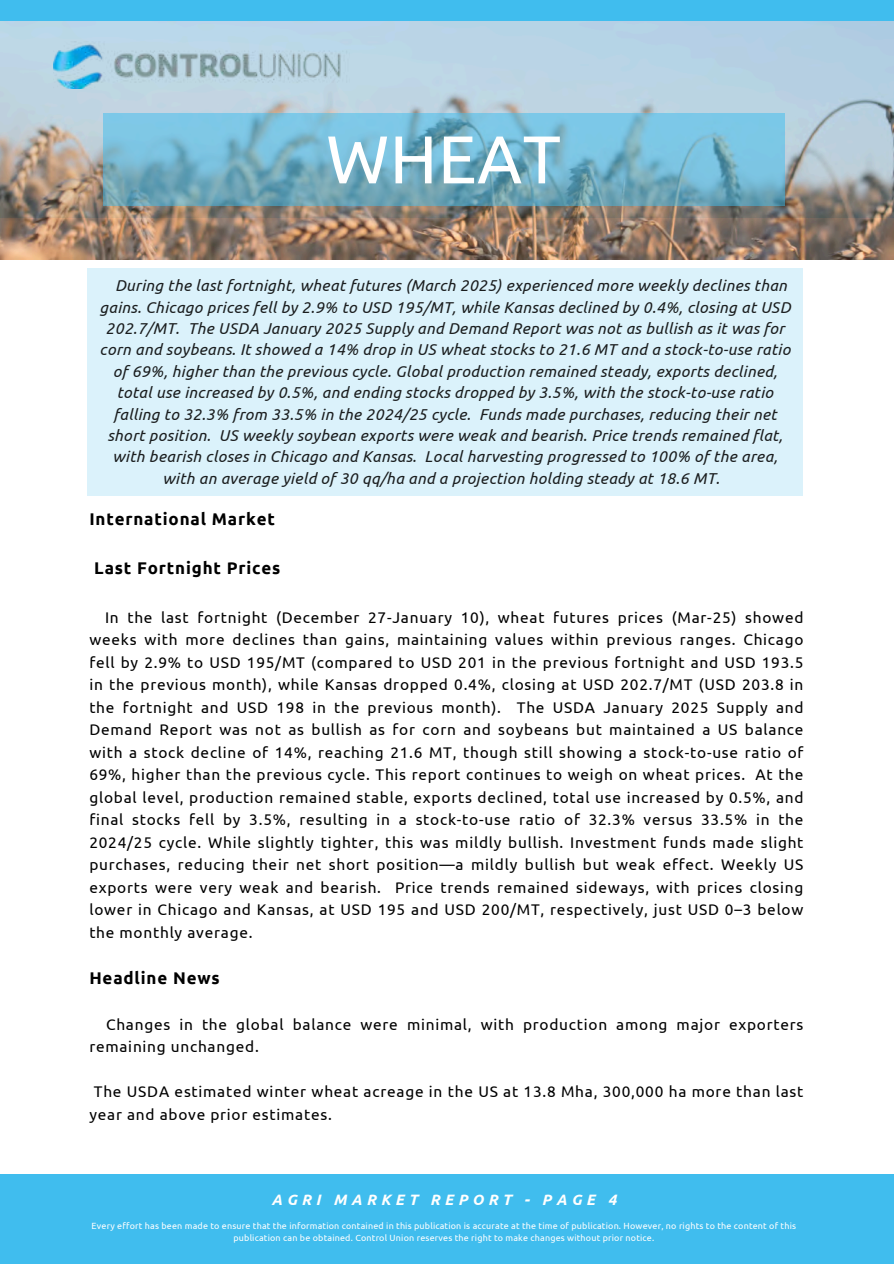
<style>
.page{position:relative;width:894px;height:1264px;background:#fff}
.page>*{position:absolute;margin:0;border:0;box-sizing:border-box;transform-origin:0 0}
.t1{font:67.5px "Ubuntu";letter-spacing:.01em;color:#fff}
.t2{font:700 16.95px "Ubuntu";letter-spacing:.05em;color:#000}
.t3{font:italic 15.75px "Ubuntu";letter-spacing:.02em;color:#000}
.t4{font:15.45px/22.5px "Ubuntu";letter-spacing:.05em;color:#000}
.t5{font:italic 700 15px "Ubuntu";letter-spacing:.3em;color:#fff}
.t6{font:9px/11.9px "Ubuntu";letter-spacing:.02em;color:#fff;text-align:center}
</style>
<div class="page">
<div style="left:0;top:0;width:893px;height:217px;background:#40bdee"></div>
<img style="left:0;top:21px;width:893px;height:239px">
<svg style="left:103px;top:113px;width:681px;height:92px;background:#73b3cb"></svg>
<img style="left:54px;top:42px;width:296px;height:47px">
<div style="left:0;top:1174px;width:893px;height:89px;background:#40bdee"></div>
<div style="left:88px;top:268px;width:714px;height:228px;background:#dbf2fb"></div>
<h1 class="t1" style="left:326px;top:120px;width:236px">WHEAT</h1>
<p class="t3" style="left:115px;top:276px;width:673px">During the last fortnight, wheat futures (March 2025) experienced more weekly declines than</p>
<p class="t3" style="left:99px;top:298px;width:692px">gains. Chicago prices fell by 2.9% to USD 195/MT, while Kansas declined by 0.4%, closing at USD</p>
<p class="t3" style="left:106px;top:319px;width:680px">202.7/MT. The USDA January 2025 Supply and Demand Report was not as bullish as it was for</p>
<p class="t3" style="left:99px;top:341px;width:692px">corn and soybeans. It showed a 14% drop in US wheat stocks to 21.6 MT and a stock-to-use ratio</p>
<p class="t3" style="left:113px;top:362px;width:666px">of 69%, higher than the previous cycle. Global production remained steady, exports declined,</p>
<p class="t3" style="left:117px;top:383px;width:658px">total use increased by 0.5%, and ending stocks dropped by 3.5%, with the stock-to-use ratio</p>
<p class="t3" style="left:113px;top:405px;width:664px">falling to 32.3% from 33.5% in the 2024/25 cycle. Funds made purchases, reducing their net</p>
<p class="t3" style="left:107px;top:426px;width:676px">short position. US weekly soybean exports were weak and bearish. Price trends remained flat,</p>
<p class="t3" style="left:112px;top:447px;width:666px">with bearish closes in Chicago and Kansas. Local harvesting progressed to 100% of the area,</p>
<p class="t3" style="left:162px;top:469px;width:558px">with an average yield of 30 qq/ha and a projection holding steady at 18.6 MT.</p>
<p class="t2" style="left:89px;top:509px;width:187px">International Market</p>
<p class="t2" style="left:94px;top:558px;width:188px">Last Fortnight Prices</p>
<p class="t4" style="left:89px;top:605px;width:715px;text-align:justify;text-indent:16px">In the last fortnight (December 27-January 10), wheat futures prices (Mar-25) showed weeks with more declines than gains, maintaining values within previous ranges. Chicago fell by 2.9% to USD 195/MT (compared to USD 201 in the previous fortnight and USD 193.5 in the previous month), while Kansas dropped 0.4%, closing at USD 202.7/MT (USD 203.8 in the fortnight and USD 198 in the previous month). The USDA January 2025 Supply and Demand Report was not as bullish as for corn and soybeans but maintained a US balance with a stock decline of 14%, reaching 21.6 MT, though still showing a stock-to-use ratio of 69%, higher than the previous cycle. This report continues to weigh on wheat prices. At the global level, production remained stable, exports declined, total use increased by 0.5%, and final stocks fell by 3.5%, resulting in a stock-to-use ratio of 32.3% versus 33.5% in the 2024/25 cycle. While slightly tighter, this was mildly bullish. Investment funds made slight purchases, reducing their net short position—a mildly bullish but weak effect. Weekly US exports were very weak and bearish. Price trends remained sideways, with prices closing lower in Chicago and Kansas, at USD 195 and USD 200/MT, respectively, just USD 0–3 below the monthly average.</p>
<p class="t2" style="left:89px;top:968px;width:132px">Headline News</p>
<p class="t4" style="left:89px;top:1012px;width:715px;text-indent:17px">Changes in the global balance were minimal, with production among major exporters remaining unchanged.</p>
<p class="t4" style="left:89px;top:1080px;width:715px">The USDA estimated winter wheat acreage in the US at 13.8 Mha, 300,000 ha more than last year and above prior estimates.</p>
<p class="t5" style="left:271px;top:1190px;width:346px">AGRI MARKET REPORT - PAGE 4</p>
<p class="t6" style="left:92px;top:1219px;width:705px">Every effort has been made to ensure that the information contained in this publication is accurate at the time of publication. However, no rights to the content of this publication can be obtained. Control Union reserves the right to make changes without prior notice.</p>
</div>
